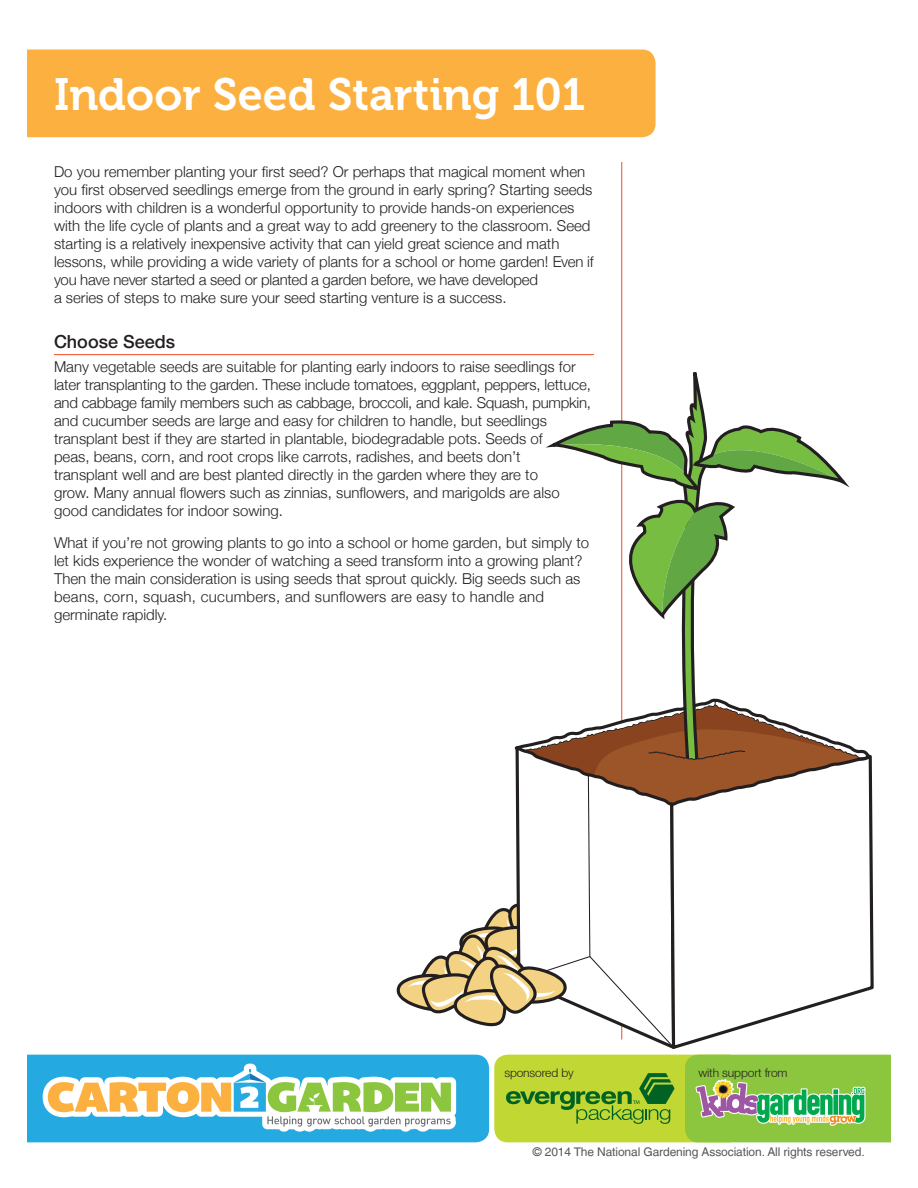
<style>
.page{position:relative;width:918px;height:1188px;background:#fff}
.page>*{position:absolute;margin:0;border:0;box-sizing:border-box;transform-origin:0 0}
.t1{font:45px "Museo 700";color:#fff}
.t2{font:500 18px "Helvetica Neue LT";color:#231f20}
.t3{font:300 15px/18px "Helvetica Neue";color:#231f20}
.t4{font:12px "Helvetica LT";letter-spacing:-.01em;color:#57585a}
.t5{font:300 12px "Helvetica Neue LT";letter-spacing:-.01em;color:#231f20}
</style>
<div class="page">
<div style="left:27px;top:50px;width:629px;height:87px;background:#fbb03f"></div>
<svg style="left:27px;top:1055px;width:864px;height:87px;background:#86c189"></svg>
<hr style="left:621px;top:162px;width:1px;height:878px;background:#f04d22">
<hr style="left:54px;top:354px;width:540px;height:1px;background:#f04d22">
<svg style="left:396px;top:372px;width:478px;height:677px"></svg>
<h1 class="t1" style="left:54px;top:70px;width:533px">Indoor Seed Starting 101</h1>
<p class="t3" style="left:54px;top:161px;width:541px">Do you remember planting your first seed? Or perhaps that magical moment when you first observed seedlings emerge from the ground in early spring? Starting seeds indoors with children is a wonderful opportunity to provide hands-on experiences with the life cycle of plants and a great way to add greenery to the classroom. Seed starting is a relatively inexpensive activity that can yield great science and math lessons, while providing a wide variety of plants for a school or home garden! Even if you have never started a seed or planted a garden before, we have developed<br>a series of steps to make sure your seed starting venture is a success.</p>
<p class="t2" style="left:54px;top:330px;width:123px">Choose Seeds</p>
<p class="t3" style="left:54px;top:357px;width:539px">Many vegetable seeds are suitable for planting early indoors to raise seedlings for later transplanting to the garden. These include tomatoes, eggplant, peppers, lettuce, and cabbage family members such as cabbage, broccoli, and kale. Squash, pumpkin, and cucumber seeds are large and easy for children to handle, but seedlings transplant best if they are started in plantable, biodegradable pots. Seeds of<br>peas, beans, corn, and root crops like carrots, radishes, and beets don’t<br>transplant well and are best planted directly in the garden where they are to<br>grow. Many annual flowers such as zinnias, sunflowers, and marigolds are also good candidates for indoor sowing.</p>
<p class="t3" style="left:54px;top:533px;width:537px">What if you’re not growing plants to go into a school or home garden, but simply to let kids experience the wonder of watching a seed transform into a growing plant?<br>Then the main consideration is using seeds that sprout quickly. Big seeds such as beans, corn, squash, cucumbers, and sunflowers are easy to handle and germinate rapidly.</p>
<p class="t5" style="left:504px;top:1065px;width:71px">sponsored by</p>
<p class="t5" style="left:698px;top:1065px;width:91px">with support from</p>
<p class="t4" style="left:533px;top:1145px;width:333px">© 2014 The National Gardening Association. All rights reserved.</p>
</div>
